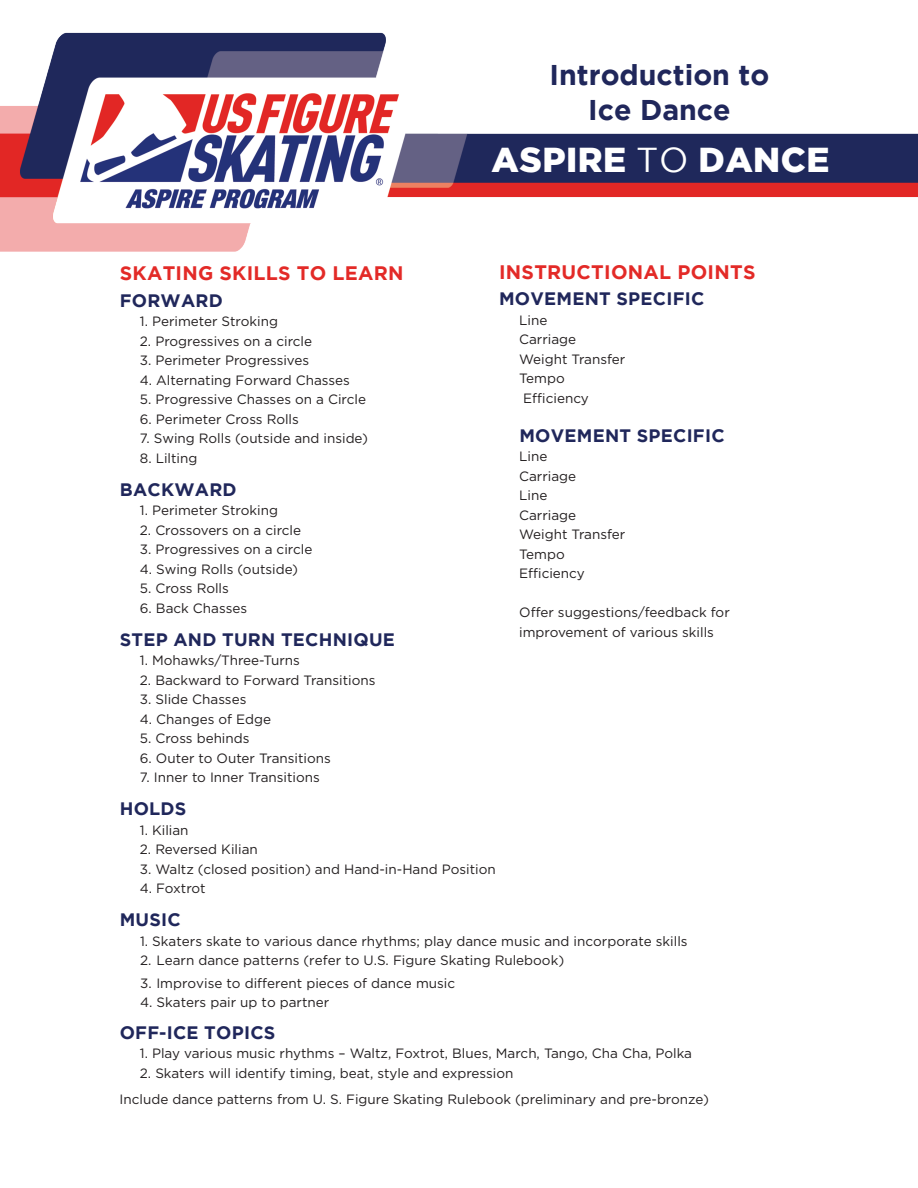
<style>
.page{position:relative;width:918px;height:1188px;background:#fff}
.page>*{position:absolute;margin:0;border:0;box-sizing:border-box;transform-origin:0 0}
.t1{font:900 34.5px "Gotham";letter-spacing:.015em;color:#fff}
.t2{font:700 28.5px "Gotham";color:#20275b}
.t3{font:700 19.5px "Gotham";letter-spacing:.015em;color:#e32a27}
.t4{font:700 18px "Gotham";letter-spacing:.015em;color:#20275b}
.t5{font:13.5px "Gotham";color:#231f20}
.s1{font-weight:400}
</style>
<div class="page">
<img style="left:0;top:32px;width:918px;height:220px">
<p class="t2" style="left:550px;top:59px;width:221px">Introduction to</p>
<p class="t2" style="left:588px;top:93px;width:144px">Ice Dance</p>
<p class="t1" style="left:492px;top:140px;width:339px">ASPIRE <span class="s1">TO</span> DANCE</p>
<p class="t3" style="left:499px;top:261px;width:258px">INSTRUCTIONAL POINTS</p>
<p class="t4" style="left:499px;top:288px;width:207px">MOVEMENT SPECIFIC</p>
<p class="t5" style="left:519px;top:311px;width:30px">Line</p>
<p class="t5" style="left:519px;top:331px;width:59px">Carriage</p>
<p class="t5" style="left:519px;top:350px;width:108px">Weight Transfer</p>
<p class="t5" style="left:519px;top:370px;width:47px">Tempo</p>
<p class="t5" style="left:523px;top:389px;width:67px">Efficiency</p>
<p class="t4" style="left:519px;top:425px;width:207px">MOVEMENT SPECIFIC</p>
<p class="t5" style="left:519px;top:448px;width:30px">Line</p>
<p class="t5" style="left:519px;top:467px;width:59px">Carriage</p>
<p class="t5" style="left:519px;top:487px;width:30px">Line</p>
<p class="t5" style="left:519px;top:506px;width:59px">Carriage</p>
<p class="t5" style="left:519px;top:526px;width:108px">Weight Transfer</p>
<p class="t5" style="left:519px;top:545px;width:47px">Tempo</p>
<p class="t5" style="left:519px;top:565px;width:67px">Efficiency</p>
<p class="t5" style="left:519px;top:604px;width:212px">Offer suggestions/feedback for</p>
<p class="t5" style="left:519px;top:623px;width:196px">improvement of various skills</p>
<p class="t3" style="left:120px;top:262px;width:285px">SKATING SKILLS TO LEARN</p>
<p class="t4" style="left:120px;top:290px;width:105px">FORWARD</p>
<p class="t5" style="left:140px;top:313px;width:140px">1. Perimeter Stroking</p>
<p class="t5" style="left:140px;top:332px;width:174px">2. Progressives on a circle</p>
<p class="t5" style="left:140px;top:352px;width:171px">3. Perimeter Progressives</p>
<p class="t5" style="left:140px;top:371px;width:212px">4. Alternating Forward Chasses</p>
<p class="t5" style="left:140px;top:391px;width:228px">5. Progressive Chasses on a Circle</p>
<p class="t5" style="left:140px;top:410px;width:161px">6. Perimeter Cross Rolls</p>
<p class="t5" style="left:140px;top:430px;width:230px">7. Swing Rolls (outside and inside)</p>
<p class="t5" style="left:140px;top:449px;width:59px">8. Lilting</p>
<p class="t4" style="left:120px;top:479px;width:118px">BACKWARD</p>
<p class="t5" style="left:140px;top:502px;width:140px">1. Perimeter Stroking</p>
<p class="t5" style="left:140px;top:521px;width:163px">2. Crossovers on a circle</p>
<p class="t5" style="left:140px;top:541px;width:174px">3. Progressives on a circle</p>
<p class="t5" style="left:140px;top:560px;width:160px">4. Swing Rolls (outside)</p>
<p class="t5" style="left:140px;top:580px;width:91px">5. Cross Rolls</p>
<p class="t5" style="left:140px;top:599px;width:109px">6. Back Chasses</p>
<p class="t4" style="left:120px;top:629px;width:277px">STEP AND TURN TECHNIQUE</p>
<p class="t5" style="left:140px;top:652px;width:162px">1. Mohawks/Three-Turns</p>
<p class="t5" style="left:140px;top:671px;width:237px">2. Backward to Forward Transitions</p>
<p class="t5" style="left:140px;top:691px;width:108px">3. Slide Chasses</p>
<p class="t5" style="left:140px;top:710px;width:133px">4. Changes of Edge</p>
<p class="t5" style="left:140px;top:730px;width:111px">5. Cross behinds</p>
<p class="t5" style="left:140px;top:749px;width:193px">6. Outer to Outer Transitions</p>
<p class="t5" style="left:140px;top:769px;width:182px">7. Inner to Inner Transitions</p>
<p class="t4" style="left:120px;top:798px;width:68px">HOLDS</p>
<p class="t5" style="left:140px;top:821px;width:50px">1. Kilian</p>
<p class="t5" style="left:140px;top:841px;width:119px">2. Reversed Kilian</p>
<p class="t5" style="left:140px;top:860px;width:357px">3. Waltz (closed position) and Hand-in-Hand Position</p>
<p class="t5" style="left:140px;top:880px;width:67px">4. Foxtrot</p>
<p class="t4" style="left:120px;top:909px;width:63px">MUSIC</p>
<p class="t5" style="left:140px;top:932px;width:549px">1. Skaters skate to various dance rhythms; play dance music and incorporate skills</p>
<p class="t5" style="left:140px;top:952px;width:426px">2. Learn dance patterns (refer to U.S. Figure Skating Rulebook)</p>
<p class="t5" style="left:140px;top:974px;width:317px">3. Improvise to different pieces of dance music</p>
<p class="t5" style="left:140px;top:994px;width:191px">4. Skaters pair up to partner</p>
<p class="t4" style="left:120px;top:1022px;width:157px">OFF-ICE TOPICS</p>
<p class="t5" style="left:140px;top:1045px;width:554px">1. Play various music rhythms – Waltz, Foxtrot, Blues, March, Tango, Cha Cha, Polka</p>
<p class="t5" style="left:140px;top:1064px;width:375px">2. Skaters will identify timing, beat, style and expression</p>
<p class="t5" style="left:120px;top:1090px;width:591px">Include dance patterns from U. S. Figure Skating Rulebook (preliminary and pre-bronze)</p>
</div>
